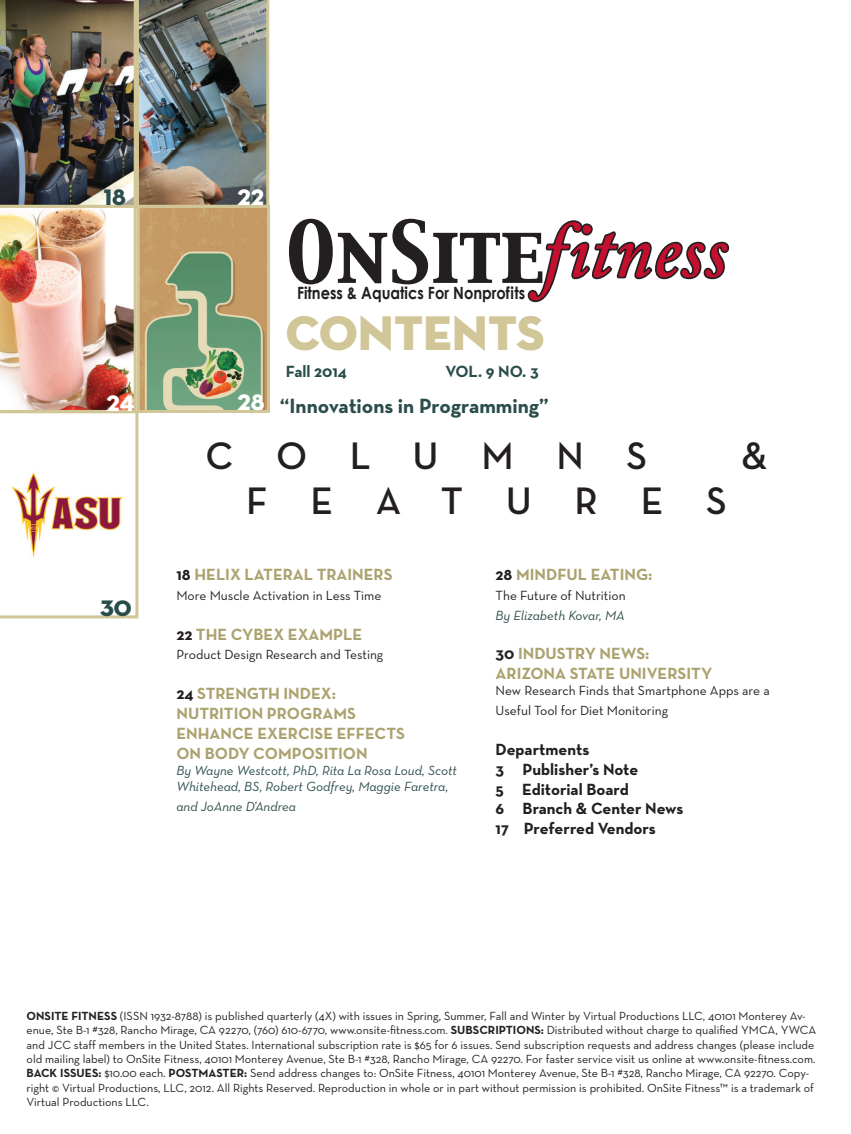
<style>
.page{position:relative;width:851px;height:1134px;background:#fff}
.page>*{position:absolute;margin:0;border:0;box-sizing:border-box;transform-origin:0 0}
.t1{font:italic 600 79.8px "Adobe Caslon Pro";letter-spacing:.02em;color:#c3102f;scale:.89 1}
.t2{font:49.5px "Neutra Display Titling";color:#d1c697}
.t3{font:600 39px "Neutra Text";letter-spacing:1.1em;color:#231f20}
.t4{font:22.8px "Neutra Display Titling";color:#fff}
.t5{font:22.8px "Neutra Display Titling";color:#2a4d4b}
.t6{font:700 21px "Neutra Text";color:#2a4d4b}
.t7{font:700 16.95px "Century Gothic";color:#231f20;scale:.87 1}
.t8{font:700 16.5px/19.8px "Neutra Text";color:#aba26f}
.t9{font:700 16.5px/19.8px "Neutra Text";color:#231f20}
.t10{font:700 16.5px "Neutra Text";color:#2a4d4b}
.t11{font:13.5px/19.8px "Neutra Text";color:#231f20}
.t12{font:italic 13.5px/16.2px "Neutra Text";color:#2a4d4b}
.t13{font:12px/14.4px "Neutra Text";color:#231f20}
.s1{font-family:"Capitals";font-weight:400;font-style:normal;font-size:75.15px;color:#231f20}
.s2{color:#231f20}
.s3{font-weight:700}
</style>
<div class="page">
<svg style="left:527px;top:220px;width:203px;height:83px"></svg>
<img style="left:0;top:0;width:269px;height:618px">
<h3 class="t5" style="left:104px;top:183px;width:24px">18</h3>
<h3 class="t4" style="left:107px;top:389px;width:30px">24</h3>
<h3 class="t5" style="left:100px;top:594px;width:33px">30</h3>
<h3 class="t4" style="left:237px;top:183px;width:28px">22</h3>
<h1 class="t1" style="left:286px;top:202px;width:498px"><span class="s1">OnSite</span>fitness</h1>
<h3 class="t7" style="left:297px;top:282px;width:264px">Fitness &amp; Aquatics For Nonprofits</h3>
<h2 class="t2" style="left:286px;top:302px;width:260px">CONTENTS</h2>
<h3 class="t10" style="left:286px;top:361px;width:63px">Fall 2014</h3>
<h3 class="t10" style="left:445px;top:361px;width:95px">VOL. 9 NO. 3</h3>
<h3 class="t4" style="left:237px;top:388px;width:29px">28</h3>
<h3 class="t4" style="left:254px;top:391px;width:10px">1</h3>
<h3 class="t6" style="left:280px;top:392px;width:270px">“Innovations in Programming”</h3>
<h3 class="t3" style="left:206px;top:432px;width:443px">COLUMNS</h3>
<h3 class="t3" style="left:741px;top:432px;width:28px">&amp;</h3>
<h3 class="t3" style="left:246px;top:477px;width:482px">FEATURES</h3>
<h3 class="t8" style="left:176px;top:564px;width:218px"><span class="s2">18</span> HELIX LATERAL TRAINERS</h3>
<p class="t11" style="left:176px;top:585px;width:206px">More Muscle Activation in Less Time</p>
<h3 class="t8" style="left:176px;top:623px;width:187px"><span class="s2">22</span> THE CYBEX EXAMPLE</h3>
<p class="t11" style="left:176px;top:644px;width:208px">Product Design Research and Testing</p>
<h3 class="t8" style="left:176px;top:683px;width:230px"><span class="s2">24</span> STRENGTH INDEX:<br>NUTRITION PROGRAMS<br>ENHANCE EXERCISE EFFECTS<br>ON BODY COMPOSITION</h3>
<p class="t12" style="left:176px;top:761px;width:282px">By Wayne Westcott, PhD, Rita La Rosa Loud, Scott<br>Whitehead, BS, Robert Godfrey, Maggie Faretra,</p>
<p class="t12" style="left:176px;top:797px;width:121px">and JoAnne D’Andrea</p>
<h3 class="t8" style="left:496px;top:564px;width:158px"><span class="s2">28</span> MINDFUL EATING:</h3>
<p class="t11" style="left:496px;top:585px;width:132px">The Future of Nutrition</p>
<p class="t12" style="left:496px;top:607px;width:131px">By Elizabeth Kovar, MA</p>
<h3 class="t8" style="left:496px;top:643px;width:218px"><span class="s2">30</span> INDUSTRY NEWS:<br>ARIZONA STATE UNIVERSITY</h3>
<p class="t11" style="left:496px;top:680px;width:276px">New Research Finds that Smartphone Apps are a<br>Useful Tool for Diet Monitoring</p>
<h3 class="t9" style="left:496px;top:739px;width:189px">Departments<br>3 Publisher’s Note<br>5 Editorial Board<br>6 Branch &amp; Center News<br>17 Preferred Vendors</h3>
<p class="t13" style="left:27px;top:1008px;width:791px"><span class="s3">ONSITE FITNESS</span> (ISSN 1932-8788) is published quarterly (4X) with issues in Spring, Summer, Fall and Winter by Virtual Productions LLC, 40101 Monterey Av&shy;enue, Ste B-1 #328, Rancho Mirage, CA 92270, (760) 610-6770, www.onsite-fitness.com. <span class="s3">SUBSCRIPTIONS:</span> Distributed without charge to qualified YMCA, YWCA and JCC staff members in the United States. International subscription rate is $65 for 6 issues. Send subscription requests and address changes (please include old mailing label) to OnSite Fitness, 40101 Monterey Avenue, Ste B-1 #328, Rancho Mirage, CA 92270. For faster service visit us online at www.onsite-fitness.com.<br><span class="s3">BACK ISSUES:</span> $10.00 each. <span class="s3">POSTMASTER:</span> Send address changes to: OnSite Fitness, 40101 Monterey Avenue, Ste B-1 #328, Rancho Mirage, CA 92270. Copy&shy;right © Virtual Productions, LLC, 2012. All Rights Reserved. Reproduction in whole or in part without permission is prohibited. OnSite Fitness™ is a trademark of Virtual Productions LLC.</p>
</div>
